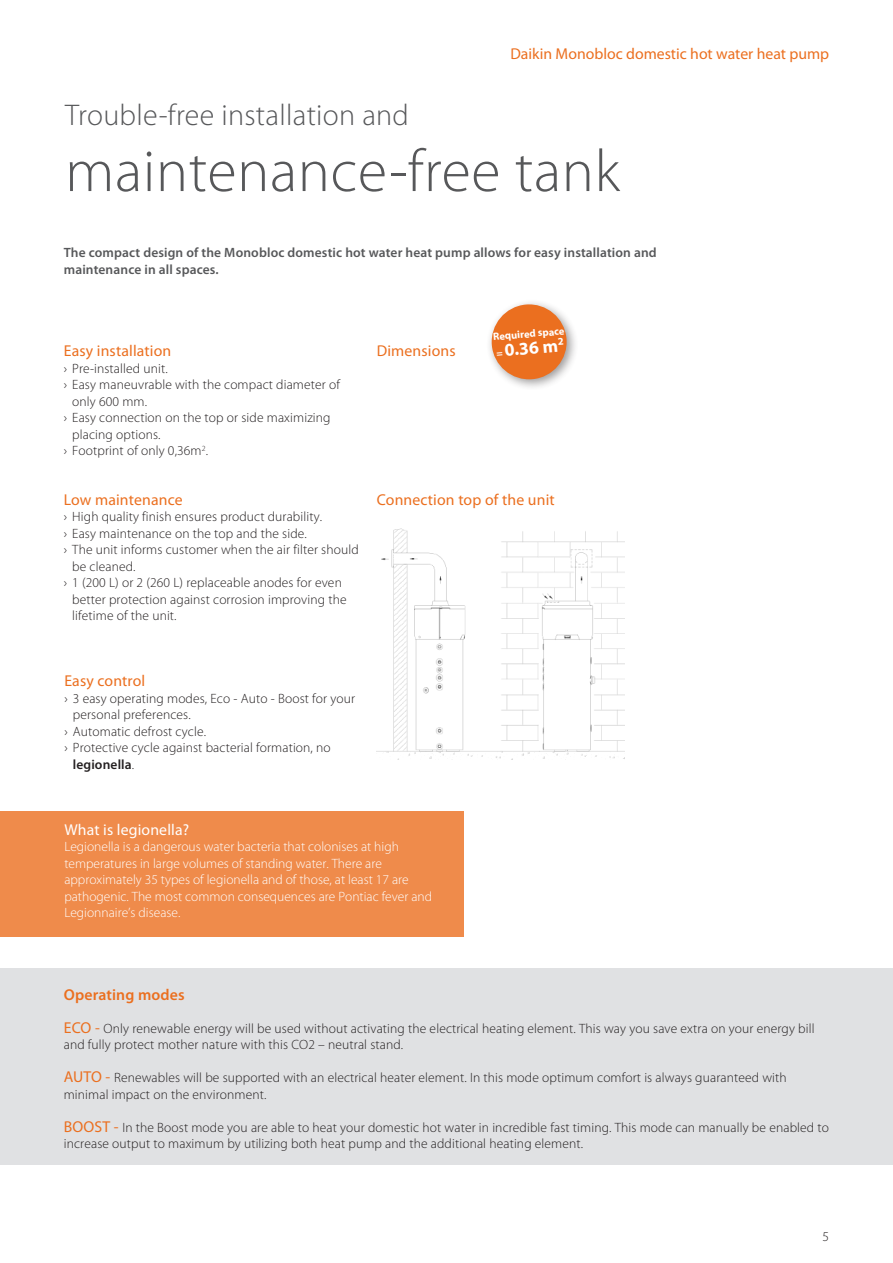
<style>
.page{position:relative;width:893px;height:1263px;background:#fff}
.page>*{position:absolute;margin:0;border:0;box-sizing:border-box;transform-origin:0 0}
.t1{font:300 60px "Myriad Pro";letter-spacing:.01em;color:#57585a}
.t2{font:300 30px "Myriad Pro";letter-spacing:.01em;color:#57585a}
.t3{font:700 18px "Myriad Pro";color:#fff}
.t4{font:15.75px "Myriad Pro";letter-spacing:.01em;color:#eb6f1f}
.t5{font:15.75px "Myriad Pro";letter-spacing:.01em;color:#fff}
.t6{font:600 15.75px "Myriad Pro";letter-spacing:.01em;color:#eb6f1f}
.t7{font:300 13.5px/16.5px "Myriad Pro";letter-spacing:.01em;color:#231f20}
.t8{font:300 13.5px/16.5px "Myriad Pro";color:#fff}
.t9{font:600 13.5px/16.5px "Myriad Pro";letter-spacing:.01em;color:#57585a}
.t10{font:600 13.5px "Myriad Pro";letter-spacing:.01em;color:#231f20}
.t11{font:700 10.5px "Myriad Pro";color:#fff}
.s1{font-size:10.5px}
.s2{font-weight:300}
.s3{font-weight:400;font-size:15.75px;color:#eb6f1f}
</style>
<div class="page">
<div style="left:0;top:968px;width:893px;height:197px;background:#e0e1e3"></div>
<div style="left:486px;top:299px;width:93px;height:92px;background:#231f20;opacity:.45"></div>
<svg style="left:490px;top:303px;width:78px;height:78px"></svg>
<div style="left:1px;top:811px;width:463px;height:125px;background:#ef8b4b"></div>
<img style="left:377px;top:528px;width:248px;height:231px">
<p class="t4" style="left:510px;top:44px;width:320px">Daikin Monobloc domestic hot water heat pump</p>
<h2 class="t2" style="left:65px;top:99px;width:345px">Trouble-free installation and</h2>
<h1 class="t1" style="left:65px;top:138px;width:556px">maintenance-free tank</h1>
<p class="t9" style="left:64px;top:244px;width:594px">The compact design of the Monobloc domestic hot water heat pump allows for easy installation and maintenance in all spaces.</p>
<p class="t4" style="left:64px;top:341px;width:109px">Easy installation</p>
<p class="t7" style="left:64px;top:360px;width:105px">› Pre-installed unit.</p>
<p class="t7" style="left:64px;top:376px;width:278px">› Easy maneuvrable with the compact diameter of</p>
<p class="t7" style="left:72px;top:393px;width:76px">only 600 mm.</p>
<p class="t7" style="left:64px;top:409px;width:268px">› Easy connection on the top or side maximizing</p>
<p class="t7" style="left:72px;top:426px;width:90px">placing options.</p>
<p class="t7" style="left:64px;top:442px;width:146px">› Footprint of only 0,36m<sup>2</sup>.</p>
<p class="t4" style="left:64px;top:490px;width:120px">Low maintenance</p>
<p class="t7" style="left:64px;top:508px;width:260px">› High quality finish ensures product durability.</p>
<p class="t7" style="left:64px;top:525px;width:245px">› Easy maintenance on the top and the side.</p>
<p class="t7" style="left:64px;top:541px;width:296px">› The unit informs customer when the air filter should</p>
<p class="t7" style="left:72px;top:558px;width:65px">be cleaned.</p>
<p class="t7" style="left:64px;top:574px;width:280px">› 1 (200 L) or 2 (260 L) replaceable anodes for even</p>
<p class="t7" style="left:72px;top:591px;width:276px">better protection against corrosion improving the</p>
<p class="t7" style="left:72px;top:607px;width:106px">lifetime of the unit.</p>
<p class="t4" style="left:377px;top:341px;width:80px">Dimensions</p>
<p class="t11" style="left:493px;top:330px;width:73px;rotate:-5deg">Required space</p>
<h3 class="t3" style="left:495px;top:339px;width:69px;rotate:-5deg"><span class="s1">=</span> 0.36 m<sup>2</sup></h3>
<p class="t4" style="left:377px;top:490px;width:179px">Connection top of the unit</p>
<p class="t4" style="left:64px;top:671px;width:82px">Easy control</p>
<p class="t7" style="left:64px;top:690px;width:292px">› 3 easy operating modes, Eco - Auto - Boost for your</p>
<p class="t7" style="left:73px;top:706px;width:119px">personal preferences.</p>
<p class="t7" style="left:64px;top:723px;width:143px">› Automatic defrost cycle.</p>
<p class="t7" style="left:64px;top:739px;width:268px">› Protective cycle against bacterial formation, no</p>
<p class="t10" style="left:73px;top:755px;width:63px">legionella<span class="s2">.</span></p>
<p class="t5" style="left:64px;top:820px;width:126px">What is legionella?</p>
<p class="t8" style="left:64px;top:838px;width:369px">Legionella is a dangerous water bacteria that colonises at high temperatures in large volumes of standing water. There are approximately 35 types of legionella and of those, at least 17 are pathogenic. The most common consequences are Pontiac fever and Legionnaire’s disease.</p>
<p class="t6" style="left:64px;top:984px;width:122px">Operating modes</p>
<p class="t7" style="left:64px;top:1020px;width:752px"><span class="s3">ECO -</span> Only renewable energy will be used without activating the electrical heating element. This way you save extra on your energy bill and fully protect mother nature with this CO2 – neutral stand.</p>
<p class="t7" style="left:64px;top:1069px;width:724px"><span class="s3">AUTO -</span> Renewables will be supported with an electrical heater element. In this mode optimum comfort is always guaranteed with minimal impact on the environment.</p>
<p class="t7" style="left:64px;top:1119px;width:767px"><span class="s3">BOOST -</span> In the Boost mode you are able to heat your domestic hot water in incredible fast timing. This mode can manually be enabled to increase output to maximum by utilizing both heat pump and the additional heating element.</p>
<p class="t7" style="left:823px;top:1228px;width:8px">5</p>
</div>
